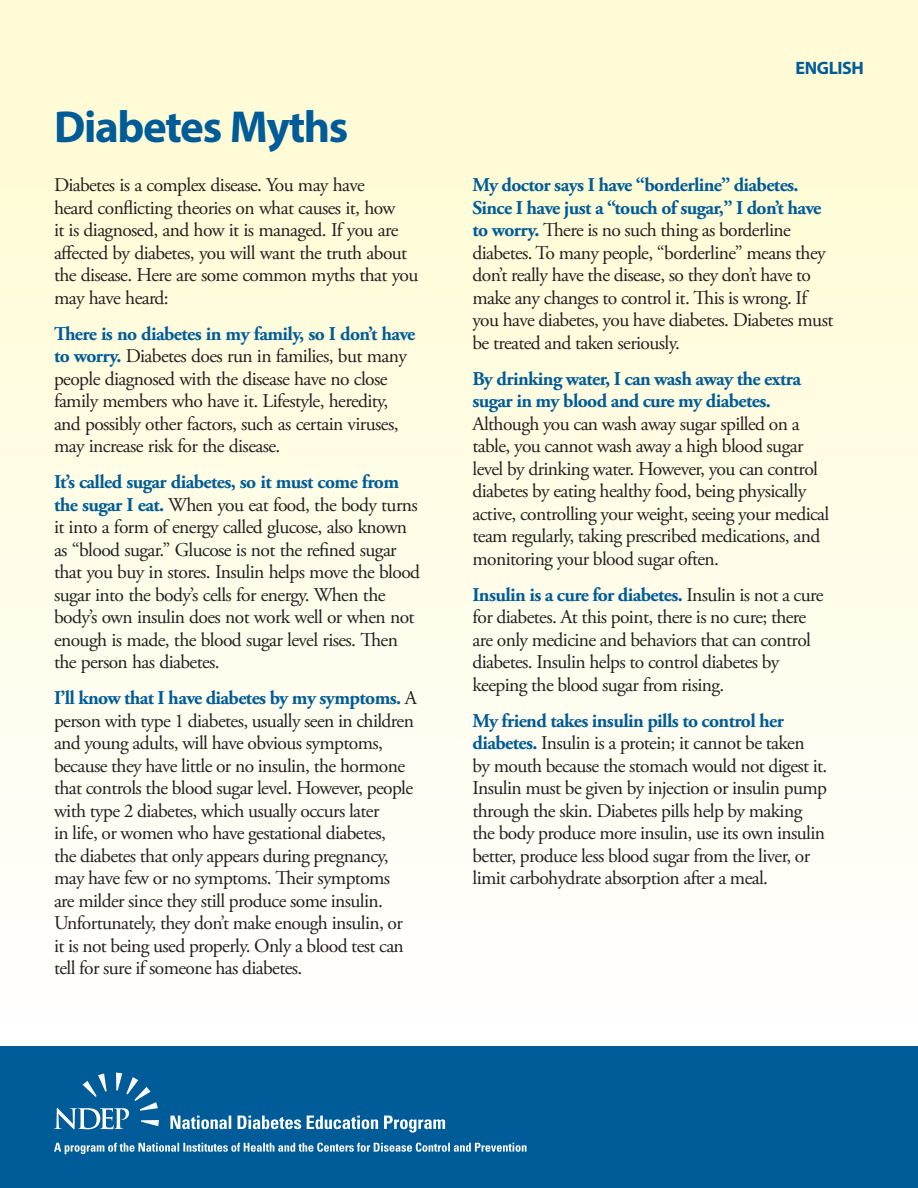
<style>
.page{position:relative;width:918px;height:1188px;background:#fff}
.page>*{position:absolute;margin:0;border:0;box-sizing:border-box;transform-origin:0 0}
.t1{font:700 45px "Myriad Pro";letter-spacing:-.03em;color:#005c98}
.t2{font:19.5px/22.5px "Adobe Garamond Pro";letter-spacing:-.03em;color:#231f20}
.t3{font:700 19.5px/22.5px "Adobe Garamond Pro";letter-spacing:-.03em;color:#005c98}
.t4{font:700 18px "Myriad Pro";letter-spacing:-.02em;color:#005c98}
.s1{font-weight:700;color:#005c98}
</style>
<div class="page">
<div style="left:0;top:0;width:918px;height:1086px;background:linear-gradient(to bottom,#fffbd1,#fff)"></div>
<div style="left:0;top:1046px;width:918px;height:142px;background:#005c98"></div>
<svg style="left:170px;top:1116px;width:275px;height:17px"></svg>
<svg style="left:54px;top:1073px;width:105px;height:56px"></svg>
<svg style="left:54px;top:1143px;width:472px;height:11px"></svg>
<h1 class="t1" style="left:54px;top:97px;width:296px">Diabetes Myths</h1>
<p class="t2" style="left:54px;top:175px;width:366px">Diabetes is a complex disease. You may have<br>heard conflicting theories on what causes it, how<br>it is diagnosed, and how it is managed. If you are affected by diabetes, you will want the truth about the disease. Here are some common myths that you may have heard:</p>
<p class="t2" style="left:54px;top:323px;width:363px"><span class="s1">There is no diabetes in my family, so I don’t have to worry.</span> Diabetes does run in families, but many people diagnosed with the disease have no close family members who have it. Lifestyle, heredity, and possibly other factors, such as certain viruses, may increase risk for the disease.</p>
<p class="t2" style="left:54px;top:472px;width:368px"><span class="s1">It’s called sugar diabetes, so it must come from the sugar I eat.</span> When you eat food, the body turns it into a form of energy called glucose, also known as “blood sugar.” Glucose is not the refined sugar that you buy in stores. Insulin helps move the blood sugar into the body’s cells for energy. When the body’s own insulin does not work well or when not enough is made, the blood sugar level rises. Then the person has diabetes.</p>
<p class="t2" style="left:54px;top:688px;width:365px"><span class="s1">I’ll know that I have diabetes by my symptoms.</span> A person with type 1 diabetes, usually seen in children and young adults, will have obvious symptoms, because they have little or no insulin, the hormone that controls the blood sugar level. However, people with type 2 diabetes, which usually occurs later<br>in life, or women who have gestational diabetes,<br>the diabetes that only appears during pregnancy, may have few or no symptoms. Their symptoms<br>are milder since they still produce some insulin.<br>Unfortunately, they don’t make enough insulin, or it is not being used properly. Only a blood test can tell for sure if someone has diabetes.</p>
<p class="t4" style="left:795px;top:56px;width:70px">ENGLISH</p>
<p class="t2" style="left:473px;top:175px;width:362px"><span class="s1">My doctor says I have “borderline” diabetes.<br>Since I have just a “touch of sugar,” I don’t have to worry.</span> There is no such thing as borderline diabetes. To many people, “borderline” means they don’t really have the disease, so they don’t have to make any changes to control it. This is wrong. If you have diabetes, you have diabetes. Diabetes must be treated and taken seriously.</p>
<p class="t3" style="left:473px;top:368px;width:330px">By drinking water, I can wash away the extra sugar in my blood and cure my diabetes.</p>
<p class="t2" style="left:473px;top:413px;width:358px">Although you can wash away sugar spilled on a table, you cannot wash away a high blood sugar level by drinking water. However, you can control diabetes by eating healthy food, being physically active, controlling your weight, seeing your medical team regularly, taking prescribed medications, and monitoring your blood sugar often.</p>
<p class="t2" style="left:473px;top:584px;width:353px"><span class="s1">Insulin is a cure for diabetes.</span> Insulin is not a cure for diabetes. At this point, there is no cure; there are only medicine and behaviors that can control diabetes. Insulin helps to control diabetes by keeping the blood sugar from rising.</p>
<p class="t2" style="left:473px;top:710px;width:357px"><span class="s1">My friend takes insulin pills to control her diabetes.</span> Insulin is a protein; it cannot be taken<br>by mouth because the stomach would not digest it.<br>Insulin must be given by injection or insulin pump through the skin. Diabetes pills help by making the body produce more insulin, use its own insulin better, produce less blood sugar from the liver, or limit carbohydrate absorption after a meal.</p>
</div>
